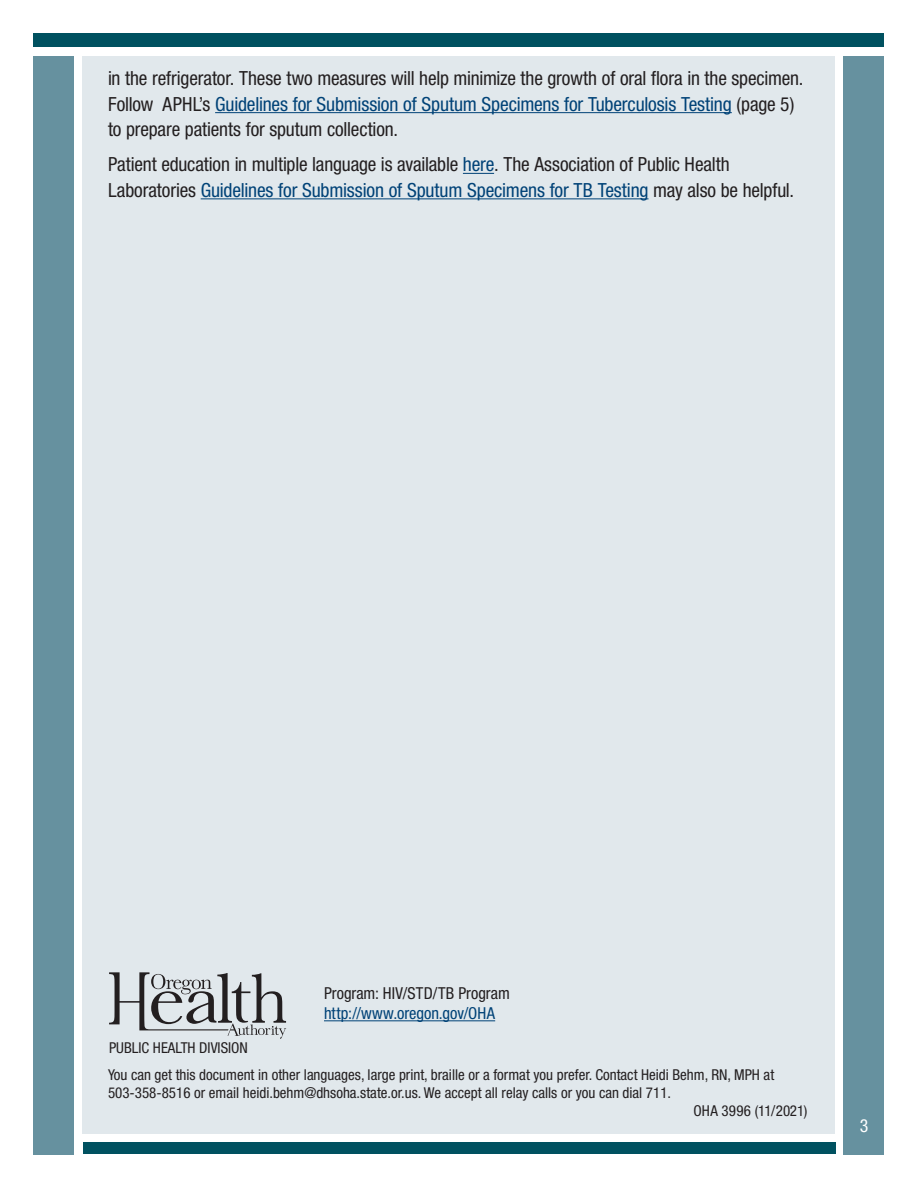
<style>
.page{position:relative;width:918px;height:1188px;background:#fff}
.page>*{position:absolute;margin:0;border:0;box-sizing:border-box;transform-origin:0 0}
.body{font:condensed 19.5px/25.5px "Helvetica Neue LT Std";letter-spacing:-.01em;color:#231f20}
.t1{font:condensed 18px "Helvetica Neue LT Std";color:#fff}
.body-2{font:condensed 16.5px/19.8px "Helvetica Neue LT Std";letter-spacing:.005em;color:#231f20}
.t2{font:condensed 15px/18px "Helvetica Neue LT Std";color:#231f20}
.s1{color:#004277}
</style>
<div class="page">
<div style="left:83px;top:56px;width:752px;height:1078px;background:#e1e8ec"></div>
<div style="left:34px;top:56px;width:40px;height:1098px;background:#66919f"></div>
<div style="left:844px;top:56px;width:40px;height:1098px;background:#66919f"></div>
<div style="left:83px;top:1143px;width:752px;height:11px;background:#005160"></div>
<div style="left:34px;top:34px;width:850px;height:13px;background:#005160"></div>
<svg style="left:109px;top:972px;width:177px;height:67px"></svg>
<hr style="left:324px;top:1020px;width:171px;height:1px;background:#004277">
<hr style="left:215px;top:112px;width:517px;height:1px;background:#004277">
<hr style="left:463px;top:173px;width:31px;height:1px;background:#004277">
<hr style="left:201px;top:198px;width:448px;height:1px;background:#004277">
<p class="body" style="left:108px;top:65px;width:697px">in the refrigerator. These two measures will help minimize the growth of oral flora in the specimen.<br>Follow APHL’s <span class="s1">Guidelines for Submission of Sputum Specimens for Tuberculosis Testing</span> (page 5) to prepare patients for sputum collection.</p>
<p class="body" style="left:108px;top:152px;width:688px">Patient education in multiple language is available <span class="s1">here</span>. The Association of Public Health<br>Laboratories <span class="s1">Guidelines for Submission of Sputum Specimens for TB Testing</span> may also be helpful.</p>
<p class="body-2" style="left:324px;top:984px;width:187px">Program: HIV/STD/TB Program <span class="s1">http://www.oregon.gov/OHA</span></p>
<p class="t2" style="left:109px;top:1039px;width:140px">PUBLIC HEALTH DIVISION</p>
<p class="t2" style="left:108px;top:1066px;width:668px">You can get this document in other languages, large print, braille or a format you prefer. Contact Heidi Behm, RN, MPH at<br>503-358-8516 or email heidi.behm@dhsoha.state.or.us. We accept all relay calls or you can dial 711.</p>
<p class="t2" style="left:693px;top:1102px;width:115px">OHA 3996 (11/2021)</p>
<p class="t1" style="left:860px;top:1115px;width:10px">3</p>
</div>
